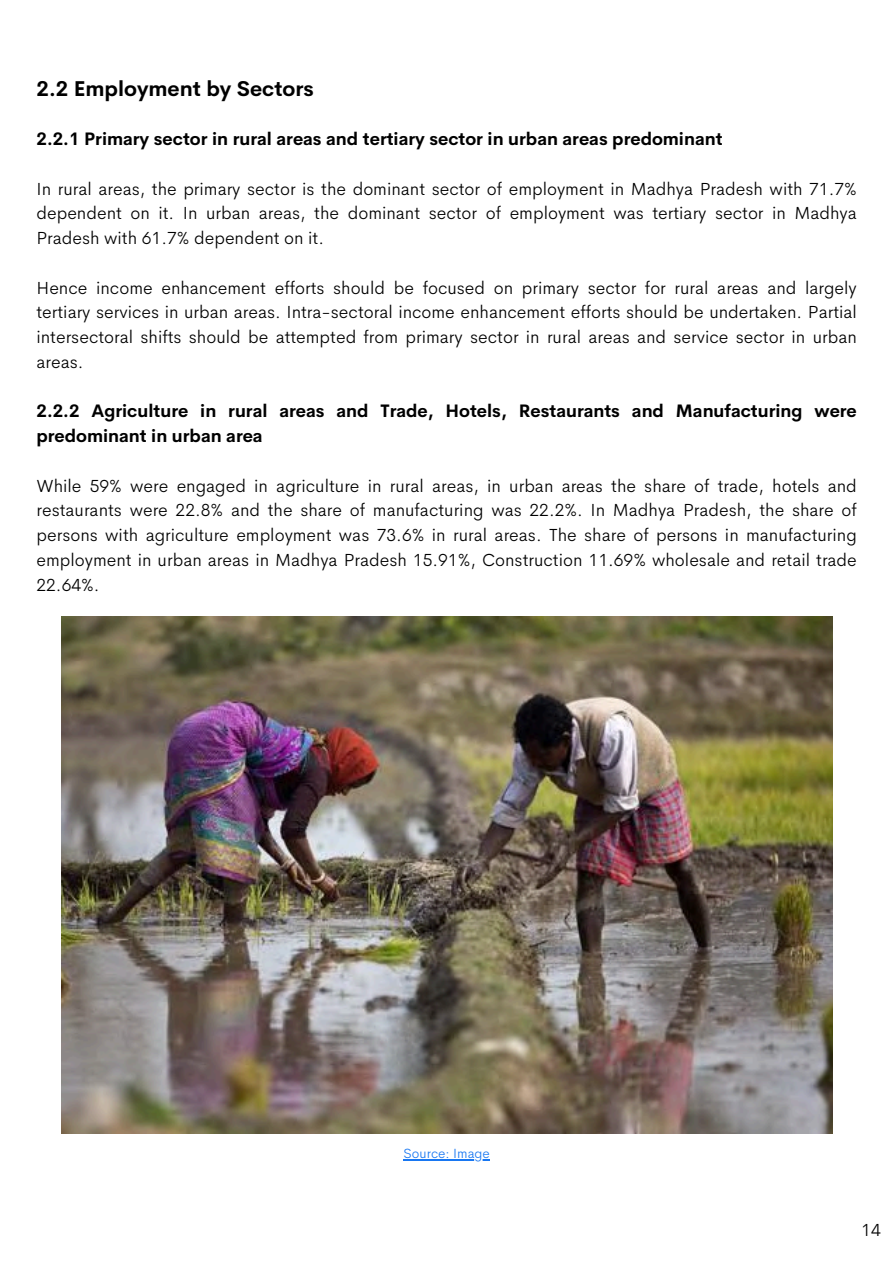
<style>
.page{position:relative;width:894px;height:1264px;background:#fff}
.page>*{position:absolute;margin:0;border:0;box-sizing:border-box;transform-origin:0 0}
.t1{font:700 21px "Cerebri Sans";color:#000}
.t2{font:300 17.7px/24.8px "Cerebri Sans";color:#000;text-align:justify}
.t3{font:700 17.7px/24.8px "Cerebri Sans";color:#000}
.t4{font:300 13.5px "Cerebri Sans";color:#1877f2}
</style>
<div class="page">
<img style="left:61px;top:616px;width:771px;height:517px">
<hr style="left:403px;top:1159px;width:87px;height:1px;background:#1877f2">
<h2 class="t1" style="left:36px;top:75px;width:279px">2.2 Employment by Sectors</h2>
<h3 class="t3" style="left:36px;top:126px;width:687px">2.2.1 Primary sector in rural areas and tertiary sector in urban areas predominant</h3>
<h3 class="t2" style="left:36px;top:176px;width:821px">In rural areas, the primary sector is the dominant sector of employment in Madhya Pradesh with 71.7% dependent on it. In urban areas, the dominant sector of employment was tertiary sector in Madhya Pradesh with 61.7% dependent on it.</h3>
<h2 class="t2" style="left:36px;top:275px;width:821px">Hence income enhancement efforts should be focused on primary sector for rural areas and largely tertiary services in urban areas. Intra-sectoral income enhancement efforts should be undertaken. Partial intersectoral shifts should be attempted from primary sector in rural areas and service sector in urban areas.</h2>
<h3 class="t3" style="left:36px;top:399px;width:821px">2.2.2 Agriculture in rural areas and Trade, Hotels, Restaurants and Manufacturing were predominant in urban area</h3>
<p class="t2" style="left:36px;top:473px;width:821px">While 59% were engaged in agriculture in rural areas, in urban areas the share of trade, hotels and restaurants were 22.8% and the share of manufacturing was 22.2%. In Madhya Pradesh, the share of persons with agriculture employment was 73.6% in rural areas. The share of persons in manufacturing employment in urban areas in Madhya Pradesh 15.91%, Construction 11.69% wholesale and retail trade 22.64%.</p>
<p class="t4" style="left:403px;top:1144px;width:88px">Source: Image</p>
<p class="t2" style="left:861px;top:1217px;width:21px">14</p>
</div>
